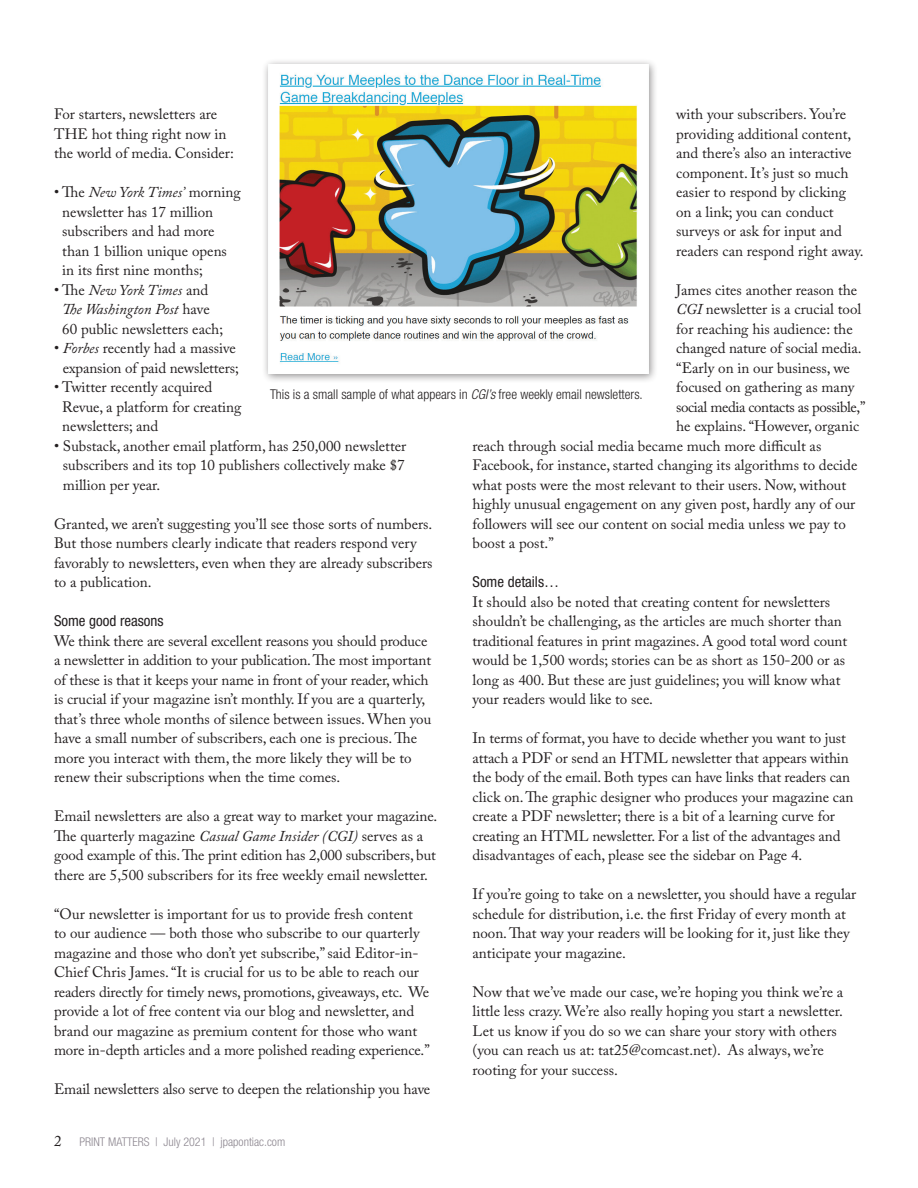
<style>
.page{position:relative;width:918px;height:1188px;background:#fff}
.page>*{position:absolute;margin:0;border:0;box-sizing:border-box;transform-origin:0 0}
.t1{font:15px/19.5px "Adobe Caslon Pro";color:#231f20}
.t2{font:15px "Adobe Caslon Pro";letter-spacing:-.025em;color:#231f20}
.t3{font:condensed 15px "Helvetica Neue";color:#231f20}
.t4{font:300 condensed 13.5px "Helvetica Neue";color:#231f20}
.t5{font:300 condensed 12px "Helvetica Neue";color:#8c868f}
.s1{font-style:italic}
.s2{font-family:"Adobe Caslon Pro";font-weight:400;font-stretch:normal;font-size:15px;color:#231f20}
</style>
<div class="page">
<div style="left:261px;top:58px;width:397px;height:326px;background:#231f20;opacity:.5"></div>
<img style="left:268px;top:65px;width:380px;height:309px">
<p class="t1" style="left:54px;top:104px;width:182px">For starters, newsletters are<br>THE hot thing right now in the world of media. Consider:</p>
<p class="t1" style="left:62px;top:182px;width:180px;text-indent:-8px">• The <span class="s1">New York Times’</span> morning newsletter has 17 million subscribers and had more than 1 billion unique opens in its first nine months;</p>
<p class="t1" style="left:62px;top:280px;width:162px;text-indent:-8px">• The <span class="s1">New York Times</span> and<br><span class="s1">The Washington Post</span> have<br>60 public newsletters each;</p>
<p class="t1" style="left:54px;top:338px;width:186px;text-align:center">• <span class="s1">Forbes</span> recently had a massive expansion of paid newsletters;</p>
<p class="t1" style="left:62px;top:377px;width:181px;text-indent:-8px">• Twitter recently acquired<br>Revue, a platform for creating newsletters; and</p>
<p class="t1" style="left:63px;top:436px;width:345px;text-align:justify;text-indent:-9px">• Substack, another email platform, has 250,000 newsletter subscribers and its top 10 publishers collectively make $7 million per year.</p>
<p class="t1" style="left:54px;top:514px;width:380px">Granted, we aren’t suggesting you’ll see those sorts of numbers.<br>But those numbers clearly indicate that readers respond very favorably to newsletters, even when they are already subscribers to a publication.</p>
<p class="t3" style="left:54px;top:612px;width:111px">Some good reasons</p>
<p class="t1" style="left:54px;top:631px;width:379px">We think there are several excellent reasons you should produce a newsletter in addition to your publication. The most important of these is that it keeps your name in front of your reader, which is crucial if your magazine isn’t monthly. If you are a quarterly, that’s three whole months of silence between issues. When you have a small number of subscribers, each one is precious. The more you interact with them, the more likely they will be to renew their subscriptions when the time comes.</p>
<p class="t1" style="left:54px;top:806px;width:385px">Email newsletters are also a great way to market your magazine.<br>The quarterly magazine <span class="s1">Casual Game Insider (CGI)</span> serves as a good example of this. The print edition has 2,000 subscribers, but there are 5,500 subscribers for its free weekly email newsletter.</p>
<p class="t1" style="left:54px;top:904px;width:377px">“Our newsletter is important for us to provide fresh content<br>to our audience — both those who subscribe to our quarterly magazine and those who don’t yet subscribe,” said Editor-in-Chief Chris James. “It is crucial for us to be able to reach our readers directly for timely news, promotions, giveaways, etc. We provide a lot of free content via our blog and newsletter, and brand our magazine as premium content for those who want more in-depth articles and a more polished reading experience.”</p>
<p class="t1" style="left:54px;top:1079px;width:378px">Email newsletters also serve to deepen the relationship you have</p>
<p class="t5" style="left:54px;top:1135px;width:233px"><span class="s2">2</span> PRINT MATTERS | July 2021 | jpapontiac.com</p>
<p class="t1" style="left:676px;top:104px;width:189px">with your subscribers. You’re providing additional content, and there’s also an interactive component. It’s just so much easier to respond by clicking on a link; you can conduct surveys or ask for input and readers can respond right away.</p>
<p class="t1" style="left:676px;top:280px;width:183px">James cites another reason the</p>
<p class="t1" style="left:676px;top:299px;width:187px"><span class="s1">CGI</span> newsletter is a crucial tool</p>
<p class="t1" style="left:676px;top:319px;width:178px">for reaching his audience: the</p>
<p class="t1" style="left:676px;top:338px;width:187px">changed nature of social media.</p>
<p class="t1" style="left:676px;top:358px;width:175px">“Early on in our business, we</p>
<p class="t1" style="left:676px;top:377px;width:180px">focused on gathering as many</p>
<p class="t2" style="left:676px;top:398px;width:191px">social media contacts as possible,”</p>
<p class="t1" style="left:676px;top:416px;width:185px">he explains. “However, organic</p>
<p class="t1" style="left:472px;top:436px;width:350px">reach through social media became much more difficult as</p>
<p class="t1" style="left:472px;top:455px;width:387px">Facebook, for instance, started changing its algorithms to decide</p>
<p class="t1" style="left:472px;top:475px;width:375px">what posts were the most relevant to their users. Now, without</p>
<p class="t1" style="left:472px;top:494px;width:384px">highly unusual engagement on any given post, hardly any of our</p>
<p class="t1" style="left:472px;top:514px;width:375px">followers will see our content on social media unless we pay to</p>
<p class="t1" style="left:472px;top:533px;width:83px">boost a post.”</p>
<p class="t3" style="left:472px;top:573px;width:88px">Some details…</p>
<p class="t1" style="left:472px;top:592px;width:376px">It should also be noted that creating content for newsletters shouldn’t be challenging, as the articles are much shorter than traditional features in print magazines. A good total word count would be 1,500 words; stories can be as short as 150-200 or as long as 400. But these are just guidelines; you will know what your readers would like to see.</p>
<p class="t1" style="left:472px;top:728px;width:383px">In terms of format, you have to decide whether you want to just attach a PDF or send an HTML newsletter that appears within the body of the email. Both types can have links that readers can click on. The graphic designer who produces your magazine can create a PDF newsletter; there is a bit of a learning curve for creating an HTML newsletter. For a list of the advantages and disadvantages of each, please see the sidebar on Page 4.</p>
<p class="t1" style="left:472px;top:884px;width:385px">If you’re going to take on a newsletter, you should have a regular schedule for distribution, i.e. the first Friday of every month at noon. That way your readers will be looking for it, just like they anticipate your magazine.</p>
<p class="t1" style="left:472px;top:982px;width:372px">Now that we’ve made our case, we’re hoping you think we’re a little less crazy. We’re also really hoping you start a newsletter.<br>Let us know if you do so we can share your story with others (you can reach us at: tat25@comcast.net). As always, we’re rooting for your success.</p>
<p class="t4" style="left:270px;top:386px;width:374px">This is a small sample of what appears in <span class="s1">CGI’s</span> free weekly email newsletters.</p>
</div>
